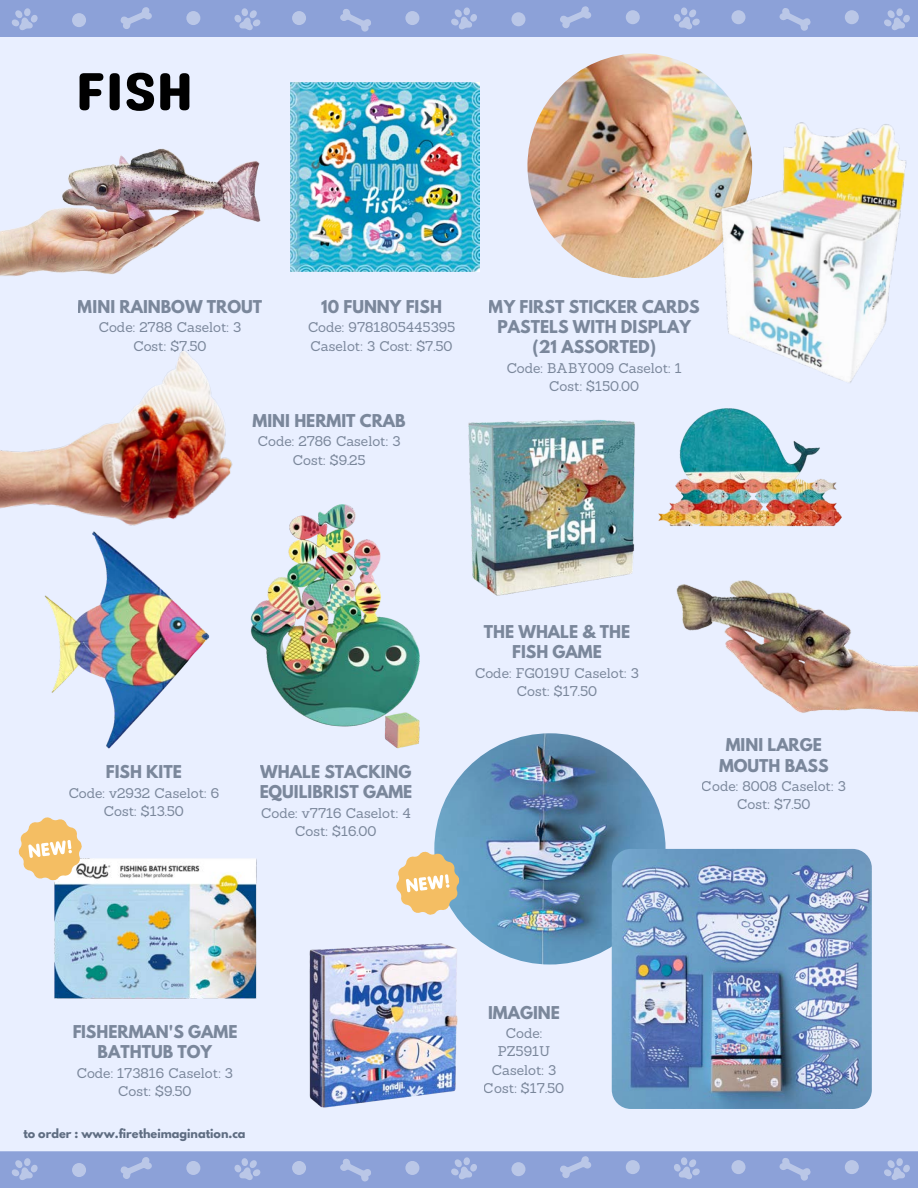
<style>
.page{position:relative;width:918px;height:1188px;background:#8ca1d8}
.page>*{position:absolute;margin:0;border:0;box-sizing:border-box;transform-origin:0 0}
.t1{font:53.7px "Genty Sans";color:#000}
.t2{font:700 15.75px/20.2px "League Spartan";color:#5f6d82;text-align:center}
.t3{font:13.65px/18.5px "Sanchez";color:#5f6d82;text-align:center}
.t4{font:700 11.25px "League Spartan";color:#5f6d82}
</style>
<div class="page">
<div style="left:0;top:37px;width:918px;height:1114px;background:#e9efff"></div>
<svg style="left:338px;top:9px;width:36px;height:29px"></svg>
<svg style="left:12px;top:8px;width:26px;height:22px"></svg>
<div style="left:72px;top:13px;width:14px;height:14px;background:#bac7e7;border-radius:50%"></div>
<svg style="left:234px;top:8px;width:26px;height:22px"></svg>
<svg style="left:120px;top:7px;width:32px;height:22px"></svg>
<div style="left:186px;top:11px;width:14px;height:14px;background:#bac7e7;border-radius:50%"></div>
<div style="left:292px;top:11px;width:14px;height:14px;background:#bac7e7;border-radius:50%"></div>
<div style="left:405px;top:11px;width:14px;height:14px;background:#bac7e7;border-radius:50%"></div>
<svg style="left:779px;top:8px;width:32px;height:23px"></svg>
<svg style="left:451px;top:7px;width:26px;height:22px"></svg>
<div style="left:511px;top:12px;width:14px;height:14px;background:#bac7e7;border-radius:50%"></div>
<svg style="left:674px;top:7px;width:25px;height:22px"></svg>
<svg style="left:560px;top:6px;width:31px;height:22px"></svg>
<div style="left:626px;top:10px;width:14px;height:14px;background:#bac7e7;border-radius:50%"></div>
<div style="left:731px;top:10px;width:15px;height:14px;background:#bac7e7;border-radius:50%"></div>
<div style="left:845px;top:10px;width:14px;height:14px;background:#bac7e7;border-radius:50%"></div>
<svg style="left:884px;top:8px;width:26px;height:22px"></svg>
<svg style="left:340px;top:1159px;width:31px;height:23px"></svg>
<svg style="left:12px;top:1158px;width:26px;height:22px"></svg>
<div style="left:72px;top:1163px;width:14px;height:14px;background:#bac7e7;border-radius:50%"></div>
<svg style="left:234px;top:1158px;width:26px;height:22px"></svg>
<svg style="left:118px;top:1149px;width:37px;height:30px"></svg>
<div style="left:186px;top:1161px;width:14px;height:14px;background:#bac7e7;border-radius:50%"></div>
<div style="left:292px;top:1161px;width:14px;height:14px;background:#bac7e7;border-radius:50%"></div>
<div style="left:405px;top:1161px;width:14px;height:14px;background:#bac7e7;border-radius:50%"></div>
<svg style="left:777px;top:1151px;width:36px;height:30px"></svg>
<svg style="left:451px;top:1158px;width:26px;height:21px"></svg>
<div style="left:511px;top:1162px;width:14px;height:14px;background:#bac7e7;border-radius:50%"></div>
<svg style="left:674px;top:1157px;width:25px;height:22px"></svg>
<svg style="left:557px;top:1149px;width:37px;height:29px"></svg>
<div style="left:626px;top:1160px;width:14px;height:14px;background:#bac7e7;border-radius:50%"></div>
<div style="left:731px;top:1160px;width:15px;height:14px;background:#bac7e7;border-radius:50%"></div>
<div style="left:845px;top:1160px;width:14px;height:14px;background:#bac7e7;border-radius:50%"></div>
<svg style="left:884px;top:1158px;width:26px;height:22px"></svg>
<img style="left:662px;top:511px;width:256px;height:284px">
<img style="left:0;top:67px;width:269px;height:288px">
<img style="left:0;top:309px;width:249px;height:263px">
<img style="left:448px;top:402px;width:211px;height:212px">
<img style="left:644px;top:361px;width:207px;height:207px">
<img style="left:238px;top:885px;width:281px;height:273px">
<img style="left:291px;top:82px;width:189px;height:189px">
<img style="left:527px;top:53px;width:225px;height:225px;border-radius:50%">
<img style="left:671px;top:92px;width:247px;height:310px">
<img style="left:18px;top:531px;width:195px;height:218px">
<img style="left:434px;top:733px;width:232px;height:232px;border-radius:50%">
<img style="left:612px;top:849px;width:260px;height:260px;border-radius:19px">
<img style="left:49px;top:850px;width:212px;height:212px">
<svg style="left:392px;top:848px;width:71px;height:71px"></svg>
<svg style="left:14px;top:813px;width:72px;height:71px"></svg>
<img style="left:213px;top:504px;width:246px;height:247px">
<p class="t1" style="left:75px;top:59px;width:120px">FISH</p>
<p class="t2" style="left:78px;top:298px;width:186px">MINI RAINBOW TROUT</p>
<p class="t3" style="left:99px;top:318px;width:144px">Code: 2788 Caselot: 3<br>Cost: $7.50</p>
<p class="t2" style="left:321px;top:298px;width:122px">10 FUNNY FISH</p>
<p class="t3" style="left:308px;top:318px;width:149px;text-align:left">Code: 9781805445395<br>Caselot: 3 Cost: $7.50</p>
<p class="t2" style="left:253px;top:412px;width:155px">MINI HERMIT CRAB</p>
<p class="t3" style="left:258px;top:432px;width:144px">Code: 2786 Caselot: 3<br>Cost: $9.25</p>
<p class="t2" style="left:489px;top:298px;width:212px">MY FIRST STICKER CARDS<br>PASTELS WITH DISPLAY (21 ASSORTED)</p>
<p class="t3" style="left:507px;top:359px;width:177px">Code: BABY009 Caselot: 1<br>Cost: $150.00</p>
<p class="t2" style="left:106px;top:764px;width:78px">FISH KITE</p>
<p class="t3" style="left:69px;top:783px;width:152px">Code: v2932 Caselot: 6<br>Cost: $13.50</p>
<p class="t2" style="left:260px;top:764px;width:154px;text-align:left">WHALE STACKING<br>EQUILIBRIST GAME</p>
<p class="t3" style="left:261px;top:804px;width:151px">Code: v7716 Caselot: 4<br>Cost: $16.00</p>
<p class="t2" style="left:484px;top:624px;width:148px">THE WHALE &amp; THE<br>FISH GAME</p>
<p class="t3" style="left:475px;top:664px;width:165px">Code: FG019U Caselot: 3<br>Cost: $17.50</p>
<p class="t2" style="left:719px;top:737px;width:111px">MINI LARGE<br>MOUTH BASS</p>
<p class="t3" style="left:702px;top:777px;width:146px">Code: 8008 Caselot: 3<br>Cost: $7.50</p>
<p class="t2" style="left:72px;top:1023px;width:167px">FISHERMAN'S GAME<br>BATHTUB TOY</p>
<p class="t3" style="left:77px;top:1063px;width:158px">Code: 173816 Caselot: 3<br>Cost: $9.50</p>
<h2 class="t4" style="left:23px;top:1128px;width:224px">to order : www.firetheimagination.ca</h2>
<p class="t2" style="left:488px;top:1004px;width:73px">IMAGINE</p>
<p class="t3" style="left:484px;top:1024px;width:82px">Code:<br>PZ591U<br>Caselot: 3<br>Cost: $17.50</p>
</div>
